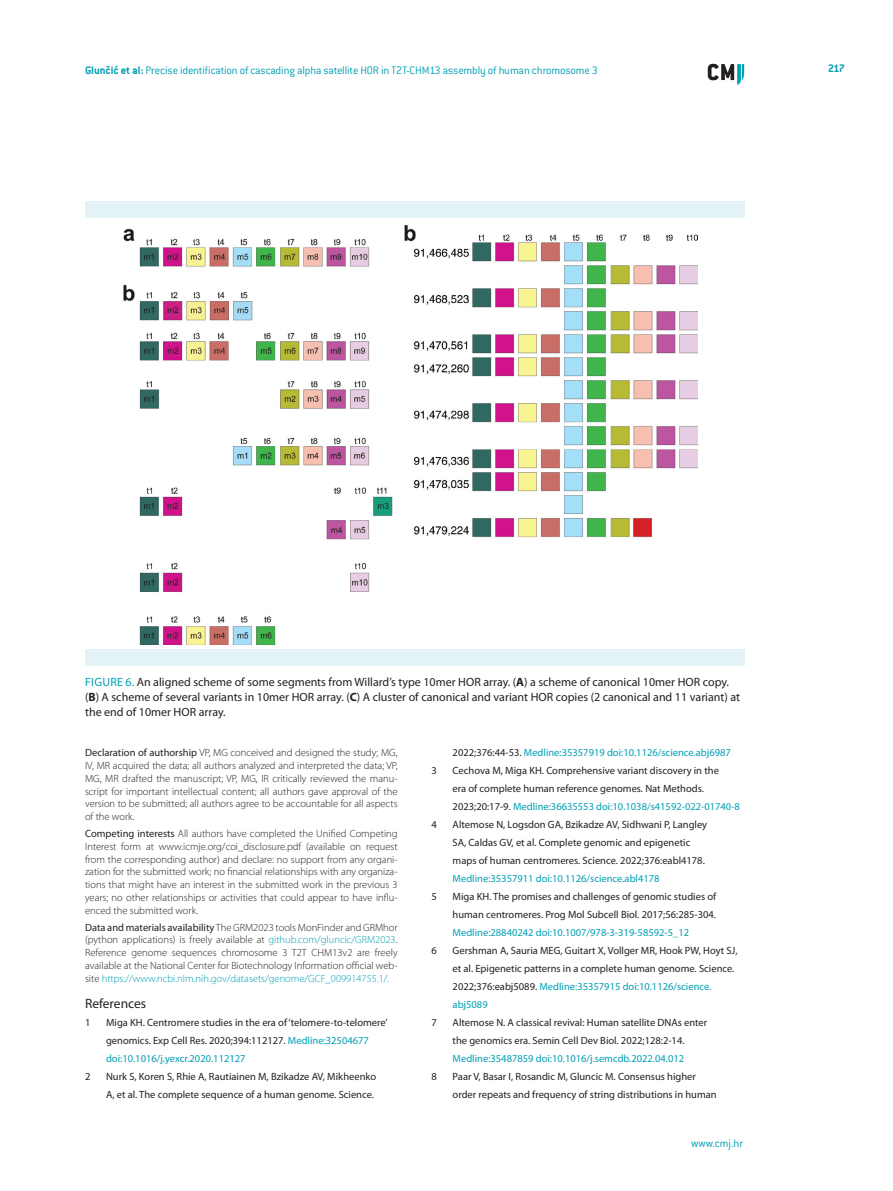
<style>
.page{position:relative;width:893px;height:1191px;background:#fff}
.page>*{position:absolute;margin:0;border:0;box-sizing:border-box;transform-origin:0 0}
.t1{font:13.5px "Myriad Pro";color:#231f20}
.t2{font:12px/15px "Myriad Pro";color:#231f20}
.t3{font:300 12px "ITC Conduit LTCE";letter-spacing:-.015em;color:#009fb4}
.t4{font:700 12px "ITC Conduit LTCE";color:#009fb4}
.t5{font:300 10.5px/12.8px "Myriad Pro";color:#231f20;text-align:justify}
.t6{font:10.5px/18px "Myriad Pro";color:#231f20}
.t7{font:10.5px "Myriad Pro";color:#009fb4}
.s1{font-weight:700}
.s2{color:#009fb4}
.s3{font-weight:400}
.s4{color:#231f20}
</style>
<div class="page">
<svg style="left:708px;top:64px;width:36px;height:21px"></svg>
<img style="left:123px;top:225px;width:575px;height:420px">
<div style="left:85px;top:649px;width:659px;height:17px;background:#e2f2f5"></div>
<div style="left:85px;top:201px;width:659px;height:16px;background:#e2f2f5"></div>
<p class="t3" style="left:85px;top:63px;width:514px"><span class="s1">Glunčić et al:</span> Precise identification of cascading alpha satellite HOR in T2T-CHM13 assembly of human chromosome 3</p>
<p class="t4" style="left:828px;top:61px;width:18px">217</p>
<p class="t2" style="left:85px;top:674px;width:657px"><span class="s2">Fig ure 6.</span> An aligned scheme of some segments from Willard’s type 10mer HOR array. (<span class="s1">A</span>) a scheme of canonical 10mer HOR copy. (<span class="s1">B</span>) A scheme of several variants in 10mer HOR array. (<span class="s1">C</span>) A cluster of canonical and variant HOR copies (2 canonical and 11 variant) at the end of 10mer HOR array.</p>
<p class="t5" style="left:85px;top:746px;width:314px"><span class="s3">Declaration of authorship</span> VP, MG conceived and designed the study; MG, IV, MR acquired the data; all authors analyzed and interpreted the data; VP, MG, MR drafted the manuscript; VP, MG, IR critically reviewed the manu&shy;script for important intellectual content; all authors gave approval of the version to be submitted; all authors agree to be accountable for all aspects of the work.</p>
<p class="t5" style="left:85px;top:827px;width:314px"><span class="s3">Competing interests</span> All authors have completed the Unified Competing Interest form at www.icmje.org/coi_disclosure.pdf (available on request from the corresponding author) and declare: no support from any organi&shy;zation for the submitted work; no financial relationships with any organiza&shy;tions that might have an interest in the submitted work in the previous 3 years; no other relationships or activities that could appear to have influ&shy;enced the submitted work.</p>
<p class="t5" style="left:85px;top:920px;width:314px"><span class="s3">Data and materials availability</span> The GRM2023 tools MonFinder and GRMhor (python applications) is freely available at <span class="s2">github.com/gluncic/GRM2023</span>.<br>Reference genome sequences chromosome 3 T2T CHM13v2 are freely available at the National Center for Biotechnology Information official web&shy;site <span class="s2">https://www.ncbi.nlm.nih.gov/datasets/genome/GCF_009914755.1/.</span></p>
<p class="t1" style="left:85px;top:995px;width:63px">References</p>
<p class="t6" style="left:85px;top:1013px;width:7px">1</p>
<p class="t6" style="left:106px;top:1013px;width:283px">Miga KH. Centromere studies in the era of ‘telomere-to-telomere’ genomics. Exp Cell Res. 2020;394:112127. <span class="s2">Medline:32504677 doi:10.1016/j.yexcr.2020.112127</span></p>
<p class="t6" style="left:85px;top:1067px;width:293px;text-align:right">2 N urk S, Koren S, Rhie A, Rautiainen M, Bzikadze AV, Mikheenko<br>A, et al. The complete sequence of a human genome. Science.</p>
<p class="t7" style="left:453px;top:746px;width:280px"><span class="s4">2022;376:44-53.</span> Medline:35357919 doi:10.1126/science.abj6987</p>
<p class="t6" style="left:432px;top:761px;width:7px">3</p>
<p class="t6" style="left:453px;top:761px;width:268px">Cechova M, Miga KH. Comprehensive variant discovery in the</p>
<p class="t6" style="left:453px;top:779px;width:253px">era of complete human reference genomes. Nat Methods.</p>
<p class="t7" style="left:453px;top:800px;width:289px"><span class="s4">2023;20:17-9.</span> Medline:36635553 doi:10.1038/s41592-022-01740-8</p>
<p class="t6" style="left:432px;top:815px;width:277px">4 Altemose N, Logsdon GA, Bzikadze AV, Sidhwani P, Langley</p>
<p class="t6" style="left:453px;top:833px;width:239px">SA, Caldas GV, et al. Complete genomic and epigenetic</p>
<p class="t6" style="left:453px;top:851px;width:254px">maps of human centromeres. Science. 2022;376:eabl4178.</p>
<p class="t7" style="left:453px;top:872px;width:209px">Medline:35357911 doi:10.1126/science.abl4178</p>
<p class="t6" style="left:432px;top:887px;width:7px">5</p>
<p class="t6" style="left:453px;top:887px;width:265px">Miga KH. The promises and challenges of genomic studies of human centromeres. Prog Mol Subcell Biol. 2017;56:285-304.</p>
<p class="t7" style="left:453px;top:926px;width:238px">Medline:28840242 doi:10.1007/978-3-319-58592-5_12</p>
<p class="t6" style="left:432px;top:941px;width:7px">6</p>
<p class="t6" style="left:453px;top:941px;width:286px">Gershman A, Sauria MEG, Guitart X, Vollger MR, Hook PW, Hoyt SJ, et al. Epigenetic patterns in a complete human genome. Science.<br>2022;376:eabj5089. <span class="s2">Medline:35357915 doi:10.1126/science. abj5089</span></p>
<p class="t6" style="left:432px;top:1013px;width:234px">7 Altemose N. A classical revival: Human satellite DNA</p>
<p class="t6" style="left:453px;top:1013px;width:256px;text-indent:225px">s enter the genomics era. Semin Cell Dev Biol. 2022;128:2-14.</p>
<p class="t7" style="left:453px;top:1052px;width:233px">Medline:35487859 doi:10.1016/j.semcdb.2022.04.012</p>
<p class="t6" style="left:432px;top:1067px;width:7px">8</p>
<p class="t6" style="left:453px;top:1067px;width:266px">Paar V, Basar I, Rosandic M, Gluncic M. Consensus higher order repeats and frequency of string distributions in human</p>
<p class="t3" style="left:691px;top:1136px;width:54px">www.cmj.hr</p>
</div>
